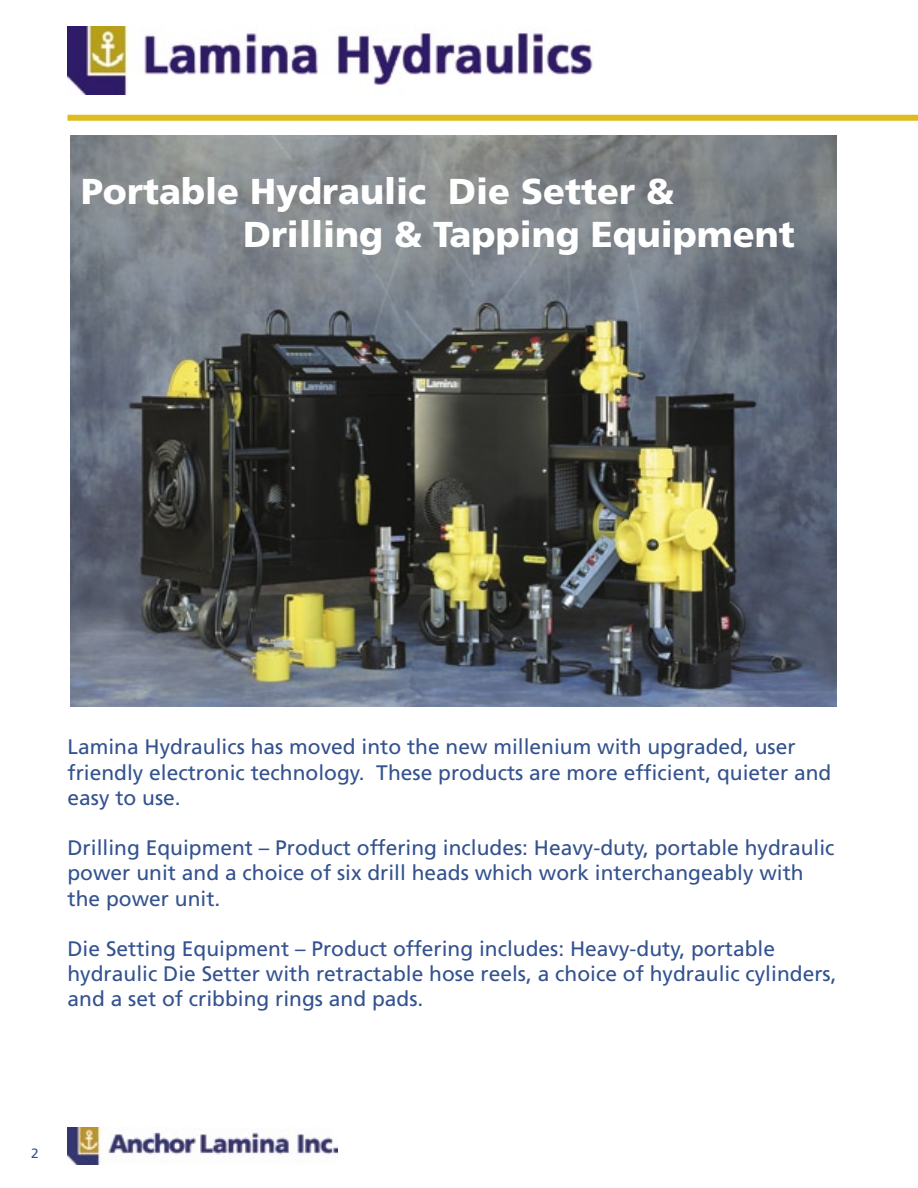
<style>
.page{position:relative;width:918px;height:1188px;background:#fff}
.page>*{position:absolute;margin:0;border:0;box-sizing:border-box;transform-origin:0 0}
.t1{font:900 36px/43.2px "Frutiger";color:#fff}
.t2{font:21px/25.2px "Frutiger";color:#33528f}
.t3{font:13.5px "Frutiger";color:#33528f}
</style>
<div class="page">
<img style="left:68px;top:27px;width:525px;height:67px">
<div style="left:68px;top:115px;width:850px;height:6px;background:#debc1d"></div>
<img style="left:67px;top:1128px;width:271px;height:36px">
<img style="left:70px;top:135px;width:767px;height:571px">
<h1 class="t1" style="left:243px;top:170px;width:553px;text-indent:-162px">Portable Hydraulic Die Setter &amp;<br>Drilling &amp; Tapping Equipment</h1>
<p class="t2" style="left:68px;top:735px;width:765px">Lamina Hydraulics has moved into the new millenium with upgraded, user friendly electronic technology. These products are more efficient, quieter and easy to use.</p>
<p class="t2" style="left:68px;top:835px;width:769px">Drilling Equipment – Product offering includes: Heavy-duty, portable hydraulic power unit and a choice of six drill heads which work interchangeably with the power unit.</p>
<p class="t2" style="left:68px;top:936px;width:771px">Die Setting Equipment – Product offering includes: Heavy-duty, portable hydraulic Die Setter with retractable hose reels, a choice of hydraulic cylinders, and a set of cribbing rings and pads.</p>
<p class="t3" style="left:31px;top:1145px;width:9px">2</p>
</div>
